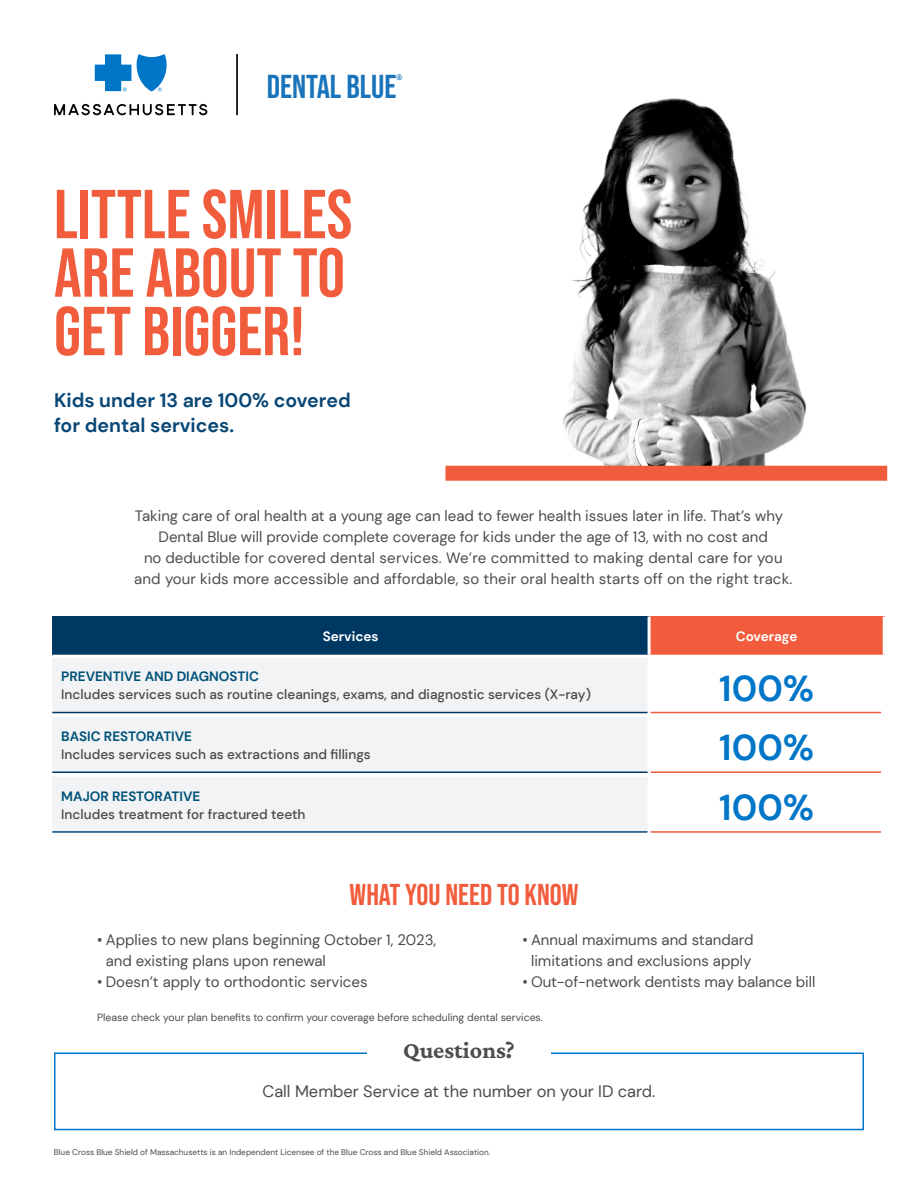
<style>
.page{position:relative;width:918px;height:1188px;background:#fff}
.page>*{position:absolute;margin:0;border:0;box-sizing:border-box;transform-origin:0 0}
.Page_Head{font:69px/58.5px "Bebas Neue";color:#f15c3c;text-align:justify}
._009_Body{font:700 36px "DM Sans";letter-spacing:.005em;color:#0076c8}
.Page_Head-2{font:33px "Bebas Neue";color:#1974bb}
.Page_Head-3{font:30px "Bebas Neue";color:#f15c3c}
.CTA_header{font:200 24px "Crimson Pro";color:#4b4c4d}
.Page_Head-4{font:700 19.5px/25.5px "DM Sans";color:#094776}
.t1{font:16.5px "DM Sans";color:#4b4c4d}
.t2{font:15px/21px "DM Sans";color:#4b4c4d;text-align:center}
.t3{font:500 13.5px "DM Sans";color:#4b4c4d}
.t4{font:700 13.5px "DM Sans";color:#005279}
.t5{font:700 13.5px "DM Sans";color:#fff}
.t6{font:10.5px "DM Sans";color:#4b4c4d}
.t7{font:8.25px "DM Sans";color:#4b4c4d}
.Page_Head-5{font:7.8px "Bebas Neue";color:#1974bb}
</style>
<div class="page">
<svg style="left:54px;top:1052px;width:810px;height:79px"></svg>
<div style="left:367px;top:1036px;width:184px;height:33px;background:#fff"></div>
<svg style="left:95px;top:54px;width:72px;height:38px"></svg>
<svg style="left:54px;top:104px;width:153px;height:11px"></svg>
<div style="left:52px;top:617px;width:597px;height:39px;background:#003864"></div>
<div style="left:649px;top:617px;width:235px;height:39px;background:#f15c3c"></div>
<div style="left:52px;top:658px;width:596px;height:54px;background:#f2f3f4"></div>
<svg style="left:52px;top:713px;width:829px;height:118px;fill:#f2f3f4"></svg>
<hr style="left:648px;top:617px;width:3px;height:38px;background:#fff">
<hr style="left:883px;top:617px;width:3px;height:38px;background:#fff">
<hr style="left:648px;top:777px;width:3px;height:55px;background:#fff">
<hr style="left:52px;top:655px;width:597px;height:3px;background:#fff">
<hr style="left:649px;top:655px;width:237px;height:3px;background:#fff">
<svg style="left:648px;top:713px;width:3px;height:4px"></svg>
<hr style="left:651px;top:712px;width:230px;height:1px;background:#f15c3c">
<hr style="left:651px;top:771px;width:230px;height:2px;background:#f15c3c">
<hr style="left:651px;top:831px;width:230px;height:2px;background:#f15c3c">
<hr style="left:52px;top:831px;width:596px;height:2px;background:#094776">
<hr style="left:648px;top:717px;width:3px;height:55px;background:#fff">
<svg style="left:648px;top:772px;width:3px;height:5px"></svg>
<hr style="left:52px;top:712px;width:596px;height:1px;background:#003864">
<hr style="left:52px;top:771px;width:596px;height:2px;background:#003864">
<hr style="left:237px;top:54px;width:1px;height:61px;background:#231f20">
<hr style="left:236px;top:54px;width:1px;height:61px;background:#231f20">
<img style="left:489px;top:98px;width:323px;height:368px">
<div style="left:446px;top:466px;width:441px;height:15px;background:#f15c3c"></div>
<p class="Page_Head-2" style="left:267px;top:68px;width:131px">DENTAL BLUE</p>
<p class="Page_Head-5" style="left:397px;top:73px;width:7px">®</p>
<p class="Page_Head" style="left:54px;top:184px;width:300px">LITTLE SMILES ARE ABOUT TO GET BIGGER!</p>
<p class="Page_Head-4" style="left:54px;top:387px;width:298px">Kids under 13 are 100% covered for dental services.</p>
<p class="t2" style="left:134px;top:505px;width:660px">Taking care of oral health at a young age can lead to fewer health issues later in life. That’s why Dental Blue will provide complete coverage for kids under the age of 13, with no cost and<br>no deductible for covered dental services. We’re committed to making dental care for you and your kids more accessible and affordable, so their oral health starts off on the right track.</p>
<p class="t5" style="left:323px;top:628px;width:57px">Services</p>
<p class="t5" style="left:736px;top:628px;width:63px">Coverage</p>
<p class="t4" style="left:61px;top:668px;width:199px">PREVENTIVE AND DIAGNOSTIC</p>
<p class="t3" style="left:61px;top:686px;width:531px">Includes services such as routine cleanings, exams, and diagnostic services (X-ray)</p>
<p class="_009_Body" style="left:719px;top:665px;width:96px">100%</p>
<p class="t4" style="left:61px;top:728px;width:132px">BASIC RESTORATIVE</p>
<p class="t3" style="left:61px;top:746px;width:311px">Includes services such as extractions and fillings</p>
<p class="_009_Body" style="left:719px;top:725px;width:96px">100%</p>
<p class="t4" style="left:61px;top:788px;width:140px">MAJOR RESTORATIVE</p>
<p class="t3" style="left:61px;top:806px;width:246px">Includes treatment for fractured teeth</p>
<p class="_009_Body" style="left:719px;top:785px;width:96px">100%</p>
<p class="Page_Head-3" style="left:350px;top:878px;width:230px">WHAT YOU NEED TO KNOW</p>
<p class="t2" style="left:522px;top:929px;width:233px">• Annual maximums and standard limitations and exclusions apply</p>
<p class="t2" style="left:522px;top:971px;width:294px">• Out-of-network dentists may balance bill</p>
<p class="t6" style="left:97px;top:1011px;width:447px">Please check your plan benefits to confirm your coverage before scheduling dental services.</p>
<p class="t2" style="left:106px;top:929px;width:332px;text-align:left;text-indent:-9px">• Applies to new plans beginning October 1, 2023, and existing plans upon renewal</p>
<p class="t2" style="left:97px;top:971px;width:272px">• Doesn’t apply to orthodontic services</p>
<p class="CTA_header" style="left:403px;top:1035px;width:113px">Questions?</p>
<p class="t1" style="left:263px;top:1081px;width:394px">Call Member Service at the number on your ID card.</p>
<p class="t7" style="left:54px;top:1147px;width:438px">Blue Cross Blue Shield of Massachusetts is an Independent Licensee of the Blue Cross and Blue Shield Association.</p>
</div>
